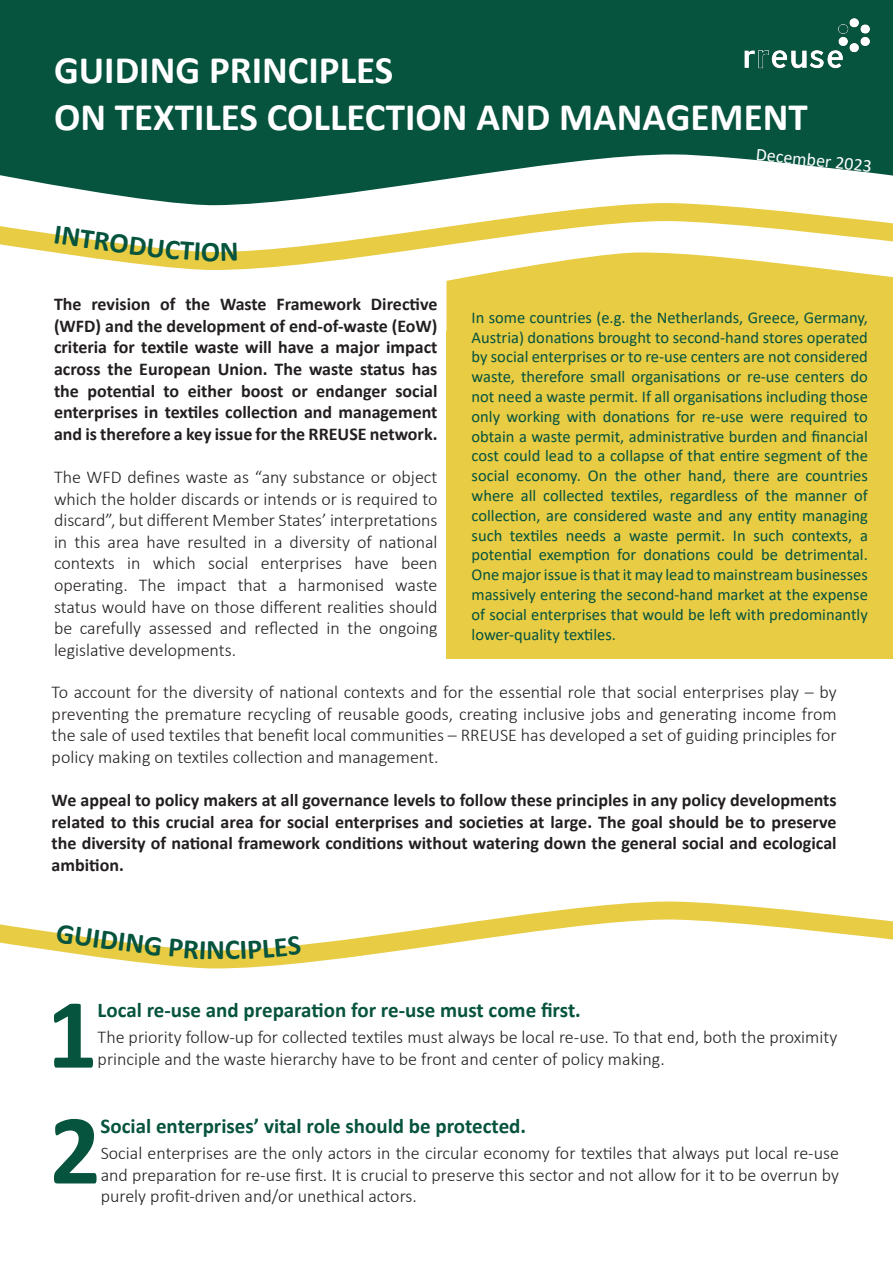
<style>
.page{position:relative;width:893px;height:1263px;background:#fff}
.page>*{position:absolute;margin:0;border:0;box-sizing:border-box;transform-origin:0 0}
.number{font:700 100.35px "Calibri";color:#06533e}
.t1{font:700 39px "Calibri";color:#fff}
.t2{font:700 28.5px "Calibri";color:#06533e}
.number-2{font:700 21px "Calibri";color:#06533e}
.t3{font:300 18px/21.6px "Calibri";color:#231f20;text-align:justify}
.t4{font:700 18px/21.6px "Calibri";color:#231f20;text-align:justify}
.t5{font:18px "Calibri";color:#fff}
.t6{font:16.5px/19.8px "Calibri";color:#06533e;text-align:justify}
</style>
<div class="page">
<div style="left:446px;top:280px;width:447px;height:52px;background:#e8cc44"></div>
<svg style="left:0;top:206px;width:893px;height:74px"></svg>
<svg style="left:0;top:901px;width:893px;height:68px"></svg>
<div style="left:446px;top:332px;width:447px;height:327px;background:#e8cc44"></div>
<svg style="left:0;top:0;width:893px;height:206px;background:#286a58"></svg>
<img style="left:740px;top:16px;width:132px;height:57px">
<svg style="left:110px;top:233px;width:127px;height:28px"></svg>
<svg style="left:119px;top:933px;width:42px;height:23px"></svg>
<svg style="left:169px;top:938px;width:36px;height:21px"></svg>
<svg style="left:226px;top:936px;width:75px;height:24px"></svg>
<svg style="left:757px;top:149px;width:18px;height:13px"></svg>
<svg style="left:854px;top:159px;width:17px;height:13px"></svg>
<p class="t1" style="left:54px;top:43px;width:341px">GUIDING PRINCIPLES</p>
<p class="t1" style="left:54px;top:90px;width:755px">ON TEXTILES COLLECTION AND MANAGEMENT</p>
<p class="t5" style="left:777px;top:144px;width:79px;rotate:6deg">cember 20</p>
<h3 class="t2" style="left:57px;top:214px;width:58px;rotate:8deg">INTR</h3>
<p class="t4" style="left:54px;top:293px;width:385px">The revision of the Waste Framework Directive (WFD) and the development of end-of-waste (EoW) criteria for textile waste will have a major impact across the European Union. The waste status has the potential to either boost or endanger social enterprises in textiles collection and management and is therefore a key issue for the RREUSE network.</p>
<p class="t3" style="left:54px;top:466px;width:385px">The WFD defines waste as “any substance or object which the holder discards or intends or is required to discard”, but different Member States’ interpretations in this area have resulted in a diversity of national contexts in which social enterprises have been operating. The impact that a harmonised waste status would have on those different realities should be carefully assessed and reflected in the ongoing legislative developments.</p>
<p class="t6" style="left:472px;top:307px;width:398px">In some countries (e.g. the Netherlands, Greece, Germany, Austria) donations brought to second-hand stores operated by social enterprises or to re-use centers are not considered waste, therefore small organisations or re-use centers do not need a waste permit. If all organisations including those only working with donations for re-use were required to obtain a waste permit, administrative burden and financial cost could lead to a collapse of that entire segment of the social economy. On the other hand, there are countries where all collected textiles, regardless of the manner of collection, are considered waste and any entity managing such textiles needs a waste permit. In such contexts, a potential exemption for donations could be detrimental.<br>One major issue is that it may lead to mainstream businesses massively entering the second-hand market at the expense of social enterprises that would be left with predominantly lower-quality textiles.</p>
<p class="t3" style="left:52px;top:681px;width:786px">To account for the diversity of national contexts and for the essential role that social enterprises play – by preventing the premature recycling of reusable goods, creating inclusive jobs and generating income from the sale of used textiles that benefit local communities – RREUSE has developed a set of guiding principles for policy making on textiles collection and management.</p>
<p class="t4" style="left:52px;top:789px;width:786px">We appeal to policy makers at all governance levels to follow these principles in any policy developments related to this crucial area for social enterprises and societies at large. The goal should be to preserve the diversity of national framework conditions without watering down the general social and ecological ambition.</p>
<h3 class="t2" style="left:59px;top:912px;width:64px;rotate:8deg">GUID</h3>
<h3 class="t2" style="left:206px;top:930px;width:20px">N</h3>
<p class="number" style="left:47px;top:963px;width:52px">1</p>
<p class="number-2" style="left:98px;top:995px;width:485px">Local re-use and preparation for re-use must come first.</p>
<p class="t3" style="left:98px;top:1026px;width:741px">The priority follow-up for collected textiles must always be local re-use. To that end, both the proximity principle and the waste hierarchy have to be front and center of policy making.</p>
<p class="number" style="left:50px;top:1079px;width:52px">2</p>
<p class="number-2" style="left:101px;top:1111px;width:427px">Social enterprises’ vital role should be protected.</p>
<p class="t3" style="left:101px;top:1142px;width:740px">Social enterprises are the only actors in the circular economy for textiles that always put local re-use and preparation for re-use first. It is crucial to preserve this sector and not allow for it to be overrun by purely profit-driven and/or unethical actors.</p>
</div>
